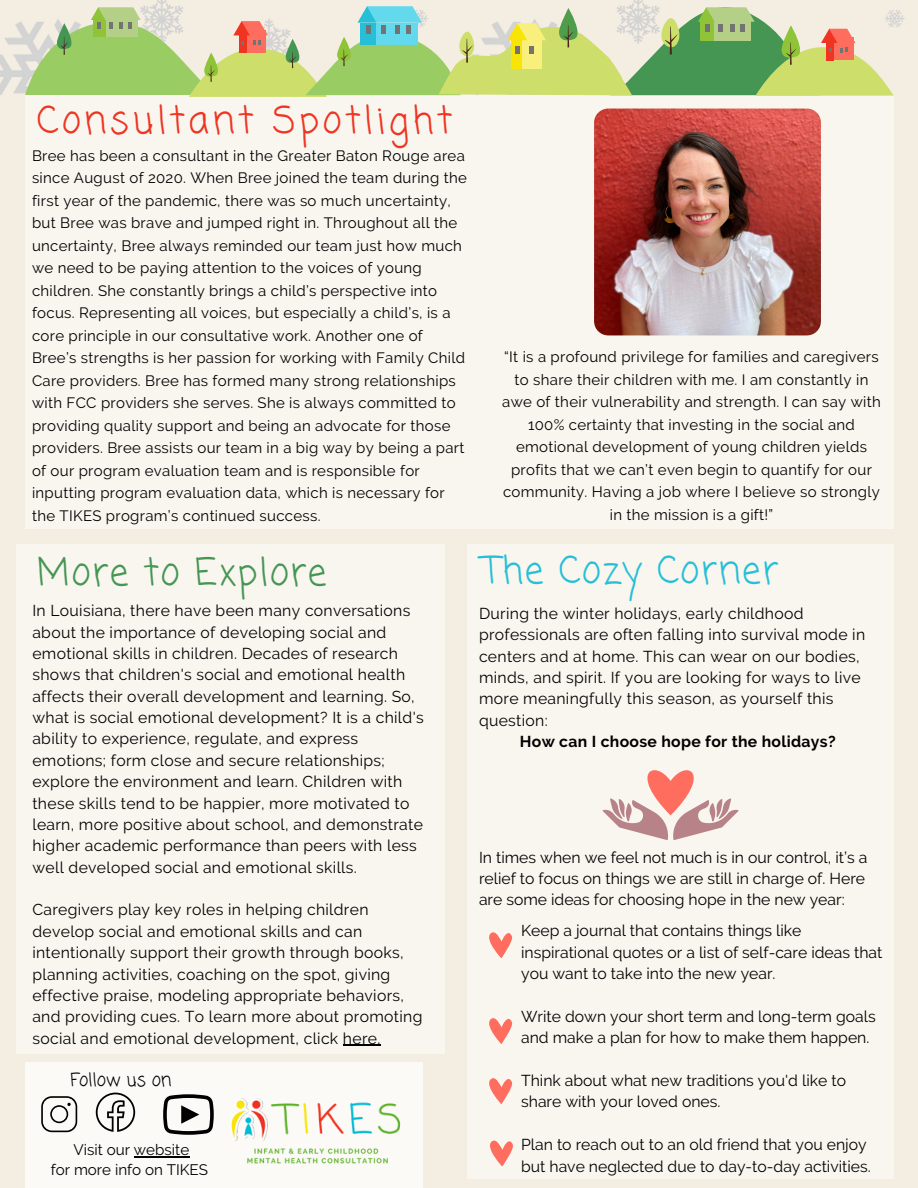
<style>
.page{position:relative;width:918px;height:1188px;background:#f4eee2}
.page>*{position:absolute;margin:0;border:0;box-sizing:border-box;transform-origin:0 0}
.t1{font:37.5px "Coming Soon";letter-spacing:.09em;color:#ef3422}
.t2{font:37.5px "Coming Soon";letter-spacing:.04em;color:#459653}
.t3{font:37.5px "Coming Soon";letter-spacing:.04em;color:#26bfd7}
.t4{font:18px "Coming Soon";color:#000}
.t5{font:15.75px/21.3px "Raleway";letter-spacing:.02em;color:#000}
.t6{font:15.75px/21.3px "Raleway";color:#000}
.t7{font:700 15.75px "Raleway";letter-spacing:.02em;color:#000}
.t8{font:15.15px/20.2px "Raleway";color:#000;text-align:center}
.t9{font:15px/22.5px "Raleway";letter-spacing:.02em;color:#000}
</style>
<div class="page">
<div style="left:25px;top:95px;width:868px;height:433px;background:#f9f6f0"></div>
<img style="left:0;top:0;width:905px;height:95px">
<div style="left:16px;top:544px;width:429px;height:510px;background:#f9f6f0"></div>
<div style="left:25px;top:1062px;width:398px;height:126px;background:#fcfaf7"></div>
<svg style="left:41px;top:1096px;width:36px;height:36px"></svg>
<svg style="left:96px;top:1093px;width:39px;height:39px"></svg>
<svg style="left:163px;top:1094px;width:51px;height:41px"></svg>
<div style="left:467px;top:544px;width:426px;height:635px;background:#f9f6f0"></div>
<hr style="left:134px;top:1156px;width:55px;height:1px;background:#000">
<img style="left:231px;top:1098px;width:170px;height:66px">
<img style="left:594px;top:109px;width:227px;height:226px;border-radius:14px">
<svg style="left:25px;top:4px;width:869px;height:93px"></svg>
<svg style="left:603px;top:770px;width:136px;height:70px"></svg>
<svg style="left:489px;top:932px;width:24px;height:26px"></svg>
<svg style="left:489px;top:1018px;width:24px;height:26px"></svg>
<svg style="left:489px;top:1078px;width:24px;height:26px"></svg>
<svg style="left:490px;top:1140px;width:23px;height:27px"></svg>
<hr style="left:343px;top:1045px;width:38px;height:1px;background:#000">
<h1 class="t1" style="left:37px;top:94px;width:417px">Consultant Spotlight</h1>
<p class="t9" style="left:32px;top:144px;width:436px">Bree has been a consultant in the Greater Baton Rouge area since August of 2020. When Bree joined the team during the first year of the pandemic, there was so much uncertainty, but Bree was brave and jumped right in. Throughout all the uncertainty, Bree always reminded our team just how much we need to be paying attention to the voices of young children. She constantly brings a child’s perspective into focus. Representing all voices, but especially a child’s, is a core principle in our consultative work. Another one of Bree’s strengths is her passion for working with Family Child Care providers. Bree has formed many strong relationships with FCC providers she serves. She is always committed to providing quality support and being an advocate for those providers. Bree assists our team in a big way by being a part of our program evaluation team and is responsible for inputting program evaluation data, which is necessary for the TIKES program’s continued success.</p>
<p class="t9" style="left:502px;top:346px;width:380px;text-align:center">“It is a profound privilege for families and caregivers to share their children with me. I am constantly in awe of their vulnerability and strength. I can say with 100% certainty that investing in the social and emotional development of young children yields profits that we can’t even begin to quantify for our community. Having a job where I believe so strongly in the mission is a gift!”</p>
<h1 class="t2" style="left:37px;top:546px;width:291px">More to Explore</h1>
<p class="t5" style="left:32px;top:600px;width:393px">In Louisiana, there have been many conversations about the importance of developing social and emotional skills in children. Decades of research shows that children's social and emotional health affects their overall development and learning. So, what is social emotional development? It is a child's ability to experience, regulate, and express emotions; form close and secure relationships; explore the environment and learn. Children with these skills tend to be happier, more motivated to learn, more positive about school, and demonstrate higher academic performance than peers with less well developed social and emotional skills.</p>
<p class="t5" style="left:32px;top:899px;width:392px">Caregivers play key roles in helping children develop social and emotional skills and can intentionally support their growth through books, planning activities, coaching on the spot, giving effective praise, modeling appropriate behaviors, and providing cues. To learn more about promoting social and emotional development, click here.</p>
<p class="t4" style="left:71px;top:1068px;width:103px">Follow us on</p>
<p class="t8" style="left:51px;top:1140px;width:159px">Visit our website<br>for more info on TIKES</p>
<h1 class="t3" style="left:483px;top:544px;width:297px">The Cozy Corner</h1>
<p class="t5" style="left:479px;top:603px;width:388px">During the winter holidays, early childhood professionals are often falling into survival mode in centers and at home. This can wear on our bodies, minds, and spirit. If you are looking for ways to live more meaningfully this season, as yourself this question:</p>
<p class="t7" style="left:520px;top:732px;width:317px">How can I choose hope for the holidays?</p>
<p class="t6" style="left:479px;top:846px;width:390px">In times when we feel not much is in our control, it’s a relief to focus on things we are still in charge of. Here are some ideas for choosing hope in the new year:</p>
<p class="t6" style="left:521px;top:920px;width:363px">Keep a journal that contains things like inspirational quotes or a list of self-care ideas that you want to take into the new year.</p>
<p class="t6" style="left:521px;top:1006px;width:356px">Write down your short term and long-term goals and make a plan for how to make them happen.</p>
<p class="t6" style="left:521px;top:1070px;width:326px">Think about what new traditions you'd like to share with your loved ones.</p>
<p class="t6" style="left:521px;top:1134px;width:351px">Plan to reach out to an old friend that you enjoy but have neglected due to day-to-day activities.</p>
</div>
